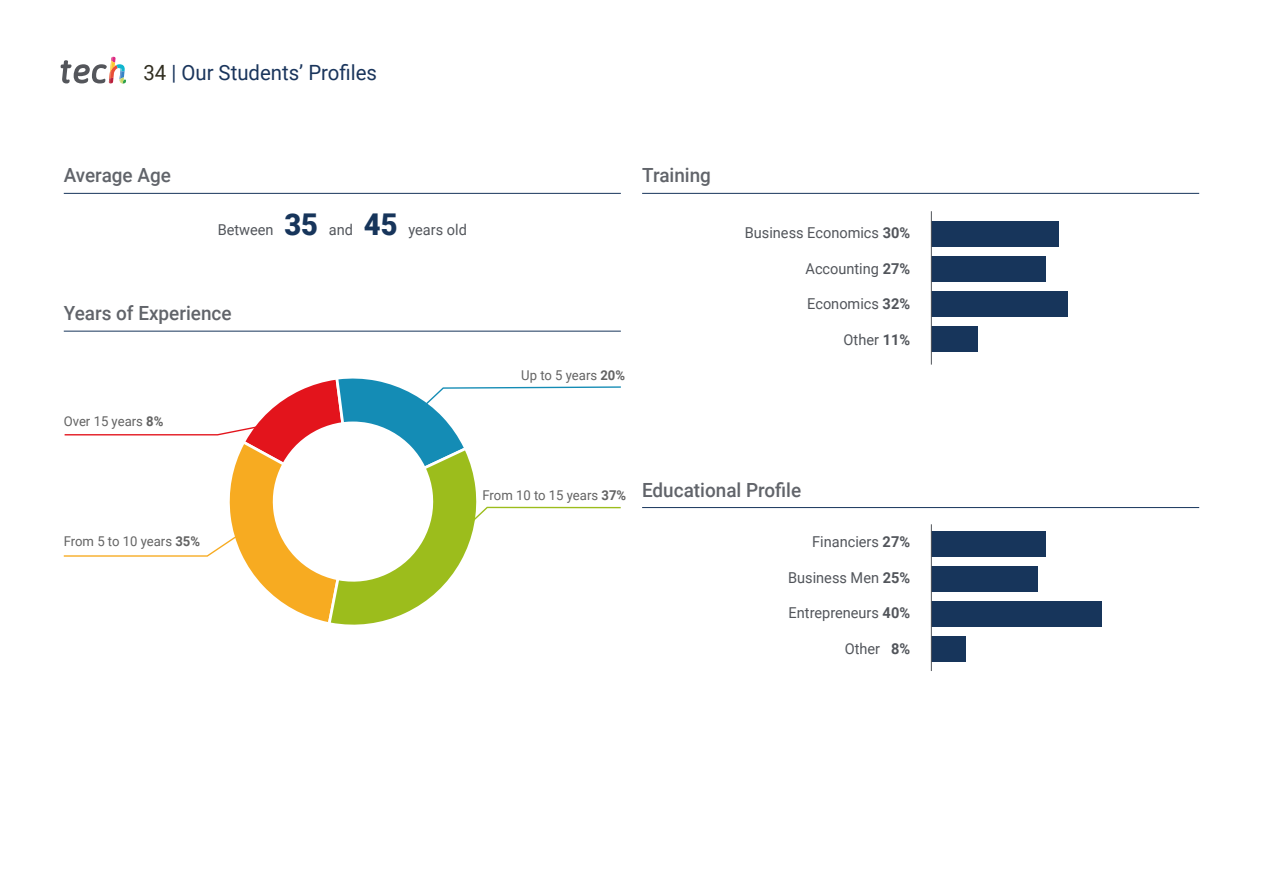
<style>
.page{position:relative;width:1263px;height:893px;background:#fff}
.page>*{position:absolute;margin:0;border:0;box-sizing:border-box;transform-origin:0 0}
.t1{font:21px "Roboto";color:#1a355c}
.t2{font:500 19.5px "Roboto";color:#61646a}
.t3{font:15px "Roboto";color:#52555b}
.t4{font:13.5px "Roboto";color:#636363}
.s1{color:#312e20}
.s2{font-weight:900;font-size:30px;color:#17355b}
.s3{font-weight:700}
</style>
<div class="page">
<svg style="left:61px;top:57px;width:65px;height:27px"></svg>
<hr style="left:64px;top:193px;width:557px;height:1px;background:#17355b">
<hr style="left:64px;top:331px;width:557px;height:1px;background:#17355b">
<svg style="left:64px;top:378px;width:557px;height:247px"></svg>
<hr style="left:642px;top:193px;width:557px;height:1px;background:#17355b">
<div style="left:931px;top:222px;width:128px;height:25px;background:#17355b"></div>
<div style="left:931px;top:256px;width:115px;height:26px;background:#17355b"></div>
<div style="left:931px;top:291px;width:136px;height:26px;background:#17355b"></div>
<div style="left:931px;top:326px;width:47px;height:26px;background:#17355b"></div>
<hr style="left:931px;top:211px;width:1px;height:154px;background:#52555b">
<div style="left:931px;top:566px;width:106px;height:26px;background:#17355b"></div>
<hr style="left:642px;top:507px;width:557px;height:1px;background:#17355b">
<div style="left:931px;top:532px;width:115px;height:25px;background:#17355b"></div>
<div style="left:931px;top:601px;width:170px;height:26px;background:#17355b"></div>
<div style="left:931px;top:636px;width:34px;height:26px;background:#17355b"></div>
<hr style="left:931px;top:524px;width:1px;height:147px;background:#52555b">
<h1 class="t1" style="left:144px;top:57px;width:235px"><span class="s1">34</span> | Our Students’ Profiles</h1>
<h2 class="t2" style="left:64px;top:161px;width:109px">Average Age</h2>
<p class="t3" style="left:218px;top:219px;width:251px">Between <span class="s2">35</span> and <span class="s2">45</span> years old</p>
<h2 class="t2" style="left:64px;top:300px;width:169px">Years of Experience</h2>
<p class="t4" style="left:64px;top:412px;width:101px">Over 15 years <span class="s3">8%</span></p>
<h2 class="t2" style="left:642px;top:161px;width:70px">Training</h2>
<p class="t4" style="left:521px;top:366px;width:105px">Up to 5 years <span class="s3">20%</span></p>
<p class="t3" style="left:745px;top:222px;width:167px">Business Economics <span class="s3">30%</span></p>
<p class="t3" style="left:805px;top:258px;width:106px">Accounting <span class="s3">27%</span></p>
<p class="t3" style="left:807px;top:293px;width:104px">Economics <span class="s3">32%</span></p>
<p class="t3" style="left:844px;top:329px;width:68px">Other <span class="s3">11%</span></p>
<p class="t4" style="left:64px;top:532px;width:138px">From 5 to 10 years <span class="s3">35%</span></p>
<p class="t4" style="left:482px;top:486px;width:145px">From 10 to 15 years <span class="s3">37%</span></p>
<h2 class="t2" style="left:642px;top:476px;width:161px">Educational Profile</h2>
<p class="t3" style="left:812px;top:531px;width:99px">Financiers <span class="s3">27%</span></p>
<p class="t3" style="left:788px;top:567px;width:123px">Business Men <span class="s3">25%</span></p>
<p class="t3" style="left:789px;top:602px;width:123px">Entrepreneurs <span class="s3">40%</span></p>
<p class="t3" style="left:845px;top:638px;width:67px">Other <span class="s3">8%</span></p>
</div>
